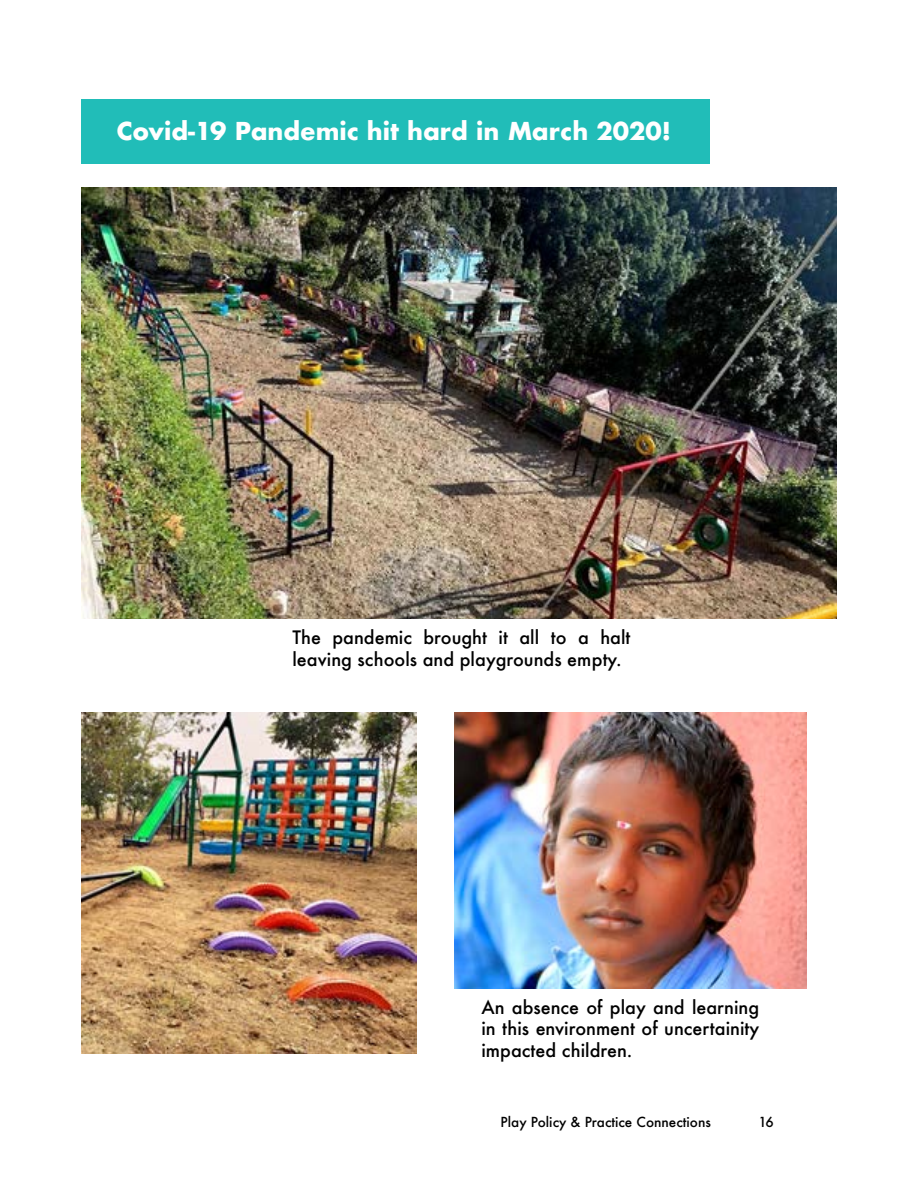
<style>
.page{position:relative;width:918px;height:1188px;background:#fff}
.page>*{position:absolute;margin:0;border:0;box-sizing:border-box;transform-origin:0 0}
.t1{font:700 24px "Futura";color:#fff}
.t2{font:500 18px/21.6px "Futura";color:#000}
.t3{font:500 13.5px "Futura";color:#000}
</style>
<div class="page">
<img style="left:82px;top:187px;width:755px;height:432px">
<img style="left:454px;top:712px;width:353px;height:277px">
<div style="left:81px;top:100px;width:628px;height:64px;background:#21bdb8"></div>
<img style="left:82px;top:712px;width:334px;height:341px">
<h1 class="t1" style="left:116px;top:114px;width:556px">Covid-19 Pandemic hit hard in March 2020!</h1>
<p class="t2" style="left:292px;top:627px;width:340px">The pandemic brought it all to a halt leaving schools and playgrounds empty.</p>
<p class="t2" style="left:481px;top:996px;width:279px;text-align:justify">An absence of play and learning in this environment of uncertainity impacted children.</p>
<p class="t3" style="left:501px;top:1113px;width:212px">Play Policy &amp; Practice Connections</p>
<p class="t3" style="left:758px;top:1113px;width:17px">16</p>
</div>
